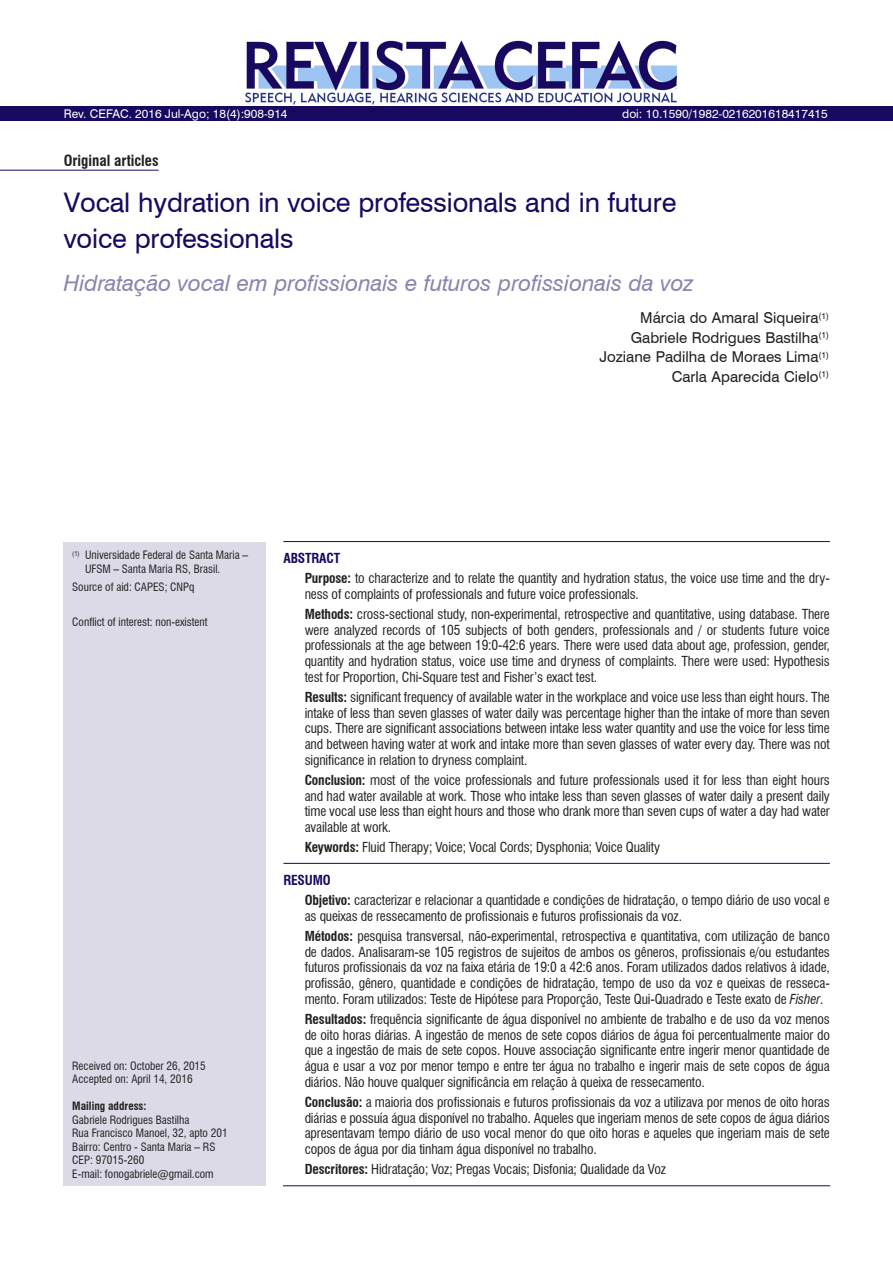
<style>
.page{position:relative;width:893px;height:1263px;background:#fff}
.page>*{position:absolute;margin:0;border:0;box-sizing:border-box;transform-origin:0 0}
.Titulo{font:27px/36px "Swiss 721 BT";letter-spacing:-.005em;color:#18085f}
.Titulo_ingles{font:italic 22.5px "Swiss 721 BT";letter-spacing:-.005em;color:#8b84af}
.Autor{font:15px "Swiss 721 BT";color:#231f20}
.Tipo_de_artigo{font:700 condensed 15px "Swiss 721 BT";color:#231f20}
.Resumo{font:condensed 13.5px/15.8px "Swiss 721 BT";letter-spacing:-.01em;color:#231f20;text-align:justify}
.Resumo_título{font:700 condensed 13.5px "Swiss 721 BT";letter-spacing:-.01em;color:#18085f}
.Legenda_bibliográfi{font:12px "Swiss 721 BT";color:#fff}
.DOI_-_variável_1{font:12px "Swiss 721 BT";color:#fff}
.Endereço_correspond{font:condensed 11.25px "Swiss 721 BT";color:#231f20}
.Notas{font:condensed 11.25px/13.5px "Swiss 721 BT";color:#231f20}
.Endereço_correspond-2{font:700 condensed 11.25px "Swiss 721 BT";color:#231f20}
.s1{font-weight:700}
.s2{font-style:italic}
</style>
<div class="page">
<div style="left:64px;top:542px;width:202px;height:644px;background:#dcdae7"></div>
<hr style="left:283px;top:541px;width:547px;height:1px;background:#18085f">
<hr style="left:283px;top:863px;width:547px;height:1px;background:#18085f">
<hr style="left:283px;top:1185px;width:547px;height:1px;background:#18085f">
<hr style="left:0;top:170px;width:159px;height:1px;background:#18085f">
<img style="left:245px;top:40px;width:432px;height:65px">
<div style="left:0;top:106px;width:893px;height:15px;background:#18085f"></div>
<p class="Legenda_bibliográfi" style="left:64px;top:106px;width:225px">Rev. CEFAC. 2016 Jul-Ago; 18(4):908-914</p>
<p class="DOI_-_variável_1" style="left:622px;top:106px;width:207px">doi: 10.1590/1982-0216201618417415</p>
<p class="Tipo_de_artigo" style="left:64px;top:152px;width:96px">Original articles</p>
<p class="Titulo" style="left:64px;top:184px;width:614px">Vocal hydration in voice professionals and in future voice professionals</p>
<p class="Titulo_ingles" style="left:64px;top:268px;width:631px">Hidratação vocal em profissionais e futuros profissionais da voz</p>
<p class="Autor" style="left:640px;top:308px;width:190px">Márcia do Amaral Siqueira<sup>(1)</sup></p>
<p class="Autor" style="left:631px;top:327px;width:200px">Gabriele Rodrigues Bastilha<sup>(1)</sup></p>
<p class="Autor" style="left:599px;top:347px;width:231px">Joziane Padilha de Moraes Lima<sup>(1)</sup></p>
<p class="Autor" style="left:672px;top:366px;width:159px">Carla Aparecida Cielo<sup>(1)</sup></p>
<p class="Notas" style="left:85px;top:548px;width:165px;text-indent:-13px"><sup>(1)</sup> Universidade Federal de Santa Maria –<br>UFSM – Santa Maria RS, Brasil.</p>
<p class="Notas" style="left:72px;top:580px;width:124px">Source of aid: CAPES; CNPq</p>
<p class="Notas" style="left:72px;top:615px;width:137px">Conflict of interest: non-existent</p>
<p class="Endereço_correspond" style="left:72px;top:1059px;width:135px">Received on: October 26, 2015</p>
<p class="Endereço_correspond" style="left:72px;top:1072px;width:122px">Accepted on: April 14, 2016</p>
<p class="Endereço_correspond-2" style="left:72px;top:1099px;width:76px">Mailing address:</p>
<p class="Endereço_correspond" style="left:72px;top:1113px;width:119px">Gabriele Rodrigues Bastilha</p>
<p class="Endereço_correspond" style="left:72px;top:1126px;width:157px">Rua Francisco Manoel, 32, apto 201</p>
<p class="Endereço_correspond" style="left:72px;top:1140px;width:145px">Bairro: Centro - Santa Maria – RS</p>
<p class="Endereço_correspond" style="left:72px;top:1153px;width:73px">CEP: 97015-260</p>
<p class="Endereço_correspond" style="left:72px;top:1167px;width:143px">E-mail: fonogabriele@gmail.com</p>
<p class="Resumo_título" style="left:283px;top:550px;width:58px">ABSTRACT</p>
<p class="Resumo" style="left:305px;top:570px;width:527px"><span class="s1">Purpose:</span> to characterize and to relate the quantity and hydration status, the voice use time and the dry&shy;ness of complaints of professionals and future voice professionals.</p>
<p class="Resumo" style="left:305px;top:606px;width:527px"><span class="s1">Methods:</span> cross-sectional study, non-experimental, retrospective and quantitative, using database. There were analyzed records of 105 subjects of both genders, professionals and / or students future voice professionals at the age between 19:0-42:6 years. There were used data about age, profession, gender, quantity and hydration status, voice use time and dryness of complaints. There were used: Hypothesis test for Proportion, Chi-Square test and Fisher’s exact test.</p>
<p class="Resumo" style="left:305px;top:689px;width:527px"><span class="s1">Results:</span> significant frequency of available water in the workplace and voice use less than eight hours. The intake of less than seven glasses of water daily was percentage higher than the intake of more than seven cups. There are significant associations between intake less water quantity and use the voice for less time and between having water at work and intake more than seven glasses of water every day. There was not significance in relation to dryness complaint.</p>
<p class="Resumo" style="left:305px;top:772px;width:527px"><span class="s1">Conclusion:</span> most of the voice professionals and future professionals used it for less than eight hours and had water available at work. Those who intake less than seven glasses of water daily a present daily time vocal use less than eight hours and those who drank more than seven cups of water a day had water available at work.</p>
<p class="Resumo" style="left:305px;top:839px;width:357px"><span class="s1">Keywords:</span> Fluid Therapy; Voice; Vocal Cords; Dysphonia; Voice Quality</p>
<p class="Resumo_título" style="left:283px;top:872px;width:49px">RESUMO</p>
<p class="Resumo" style="left:305px;top:892px;width:527px"><span class="s1">Objetivo:</span> caracterizar e relacionar a quantidade e condições de hidratação, o tempo diário de uso vocal e as queixas de ressecamento de profissionais e futuros profissionais da voz.</p>
<p class="Resumo" style="left:305px;top:928px;width:527px"><span class="s1">Métodos:</span> pesquisa transversal, não-experimental, retrospectiva e quantitativa, com utilização de banco de dados. Analisaram-se 105 registros de sujeitos de ambos os gêneros, profissionais e/ou estudantes futuros profissionais da voz na faixa etária de 19:0 a 42:6 anos. Foram utilizados dados relativos à idade, profissão, gênero, quantidade e condições de hidratação, tempo de uso da voz e queixas de resseca&shy;mento. Foram utilizados: Teste de Hipótese para Proporção, Teste Qui-Quadrado e Teste exato de <span class="s2">Fisher</span>.</p>
<p class="Resumo" style="left:305px;top:1011px;width:527px"><span class="s1">Resultados:</span> frequência significante de água disponível no ambiente de trabalho e de uso da voz menos de oito horas diárias. A ingestão de menos de sete copos diários de água foi percentualmente maior do que a ingestão de mais de sete copos. Houve associação significante entre ingerir menor quantidade de água e usar a voz por menor tempo e entre ter água no trabalho e ingerir mais de sete copos de água diários. Não houve qualquer significância em relação à queixa de ressecamento.</p>
<p class="Resumo" style="left:305px;top:1094px;width:527px"><span class="s1">Conclusão:</span> a maioria dos profissionais e futuros profissionais da voz a utilizava por menos de oito horas diárias e possuía água disponível no trabalho. Aqueles que ingeriam menos de sete copos de água diários apresentavam tempo diário de uso vocal menor do que oito horas e aqueles que ingeriam mais de sete copos de água por dia tinham água disponível no trabalho.</p>
<p class="Resumo" style="left:305px;top:1161px;width:363px"><span class="s1">Descritores:</span> Hidratação; Voz; Pregas Vocais; Disfonia; Qualidade da Voz</p>
</div>
